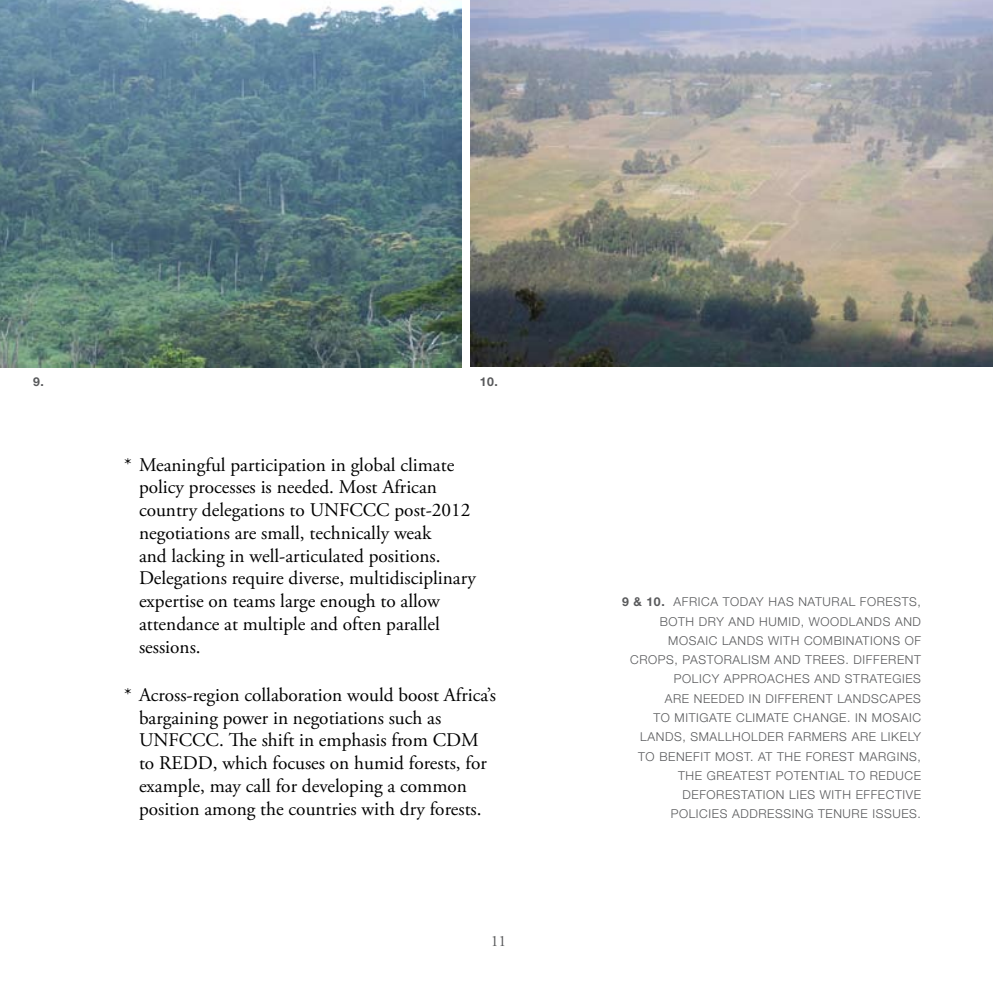
<style>
.page{position:relative;width:993px;height:993px;background:#fff}
.page>*{position:absolute;margin:0;border:0;box-sizing:border-box;transform-origin:0 0}
.t1{font:19.25px/22.8px "Adobe Garamond Pro";color:#000}
.t2{font:15.75px "Adobe Garamond Pro";color:#58595b}
.t3{font:300 12.25px/19.2px "Helvetica Neue LT Std";letter-spacing:.05em;color:#58595b}
.t4{font:700 12.25px "Helvetica Neue LT Std";color:#58595b}
.s1{font-weight:300}
</style>
<div class="page">
<img style="left:0;top:0;width:461px;height:367px">
<img style="left:470px;top:0;width:522px;height:366px">
<p class="t4" style="left:33px;top:374px;width:12px">9.</p>
<p class="t4" style="left:479px;top:374px;width:20px">10.</p>
<p class="t1" style="left:139px;top:453px;width:338px;text-indent:-15px">* Meaningful participation in global climate policy processes is needed. Most African country delegations to UNFCCC post-2012 negotiations are small, technically weak<br>and lacking in well-articulated positions.<br>Delegations require diverse, multidisciplinary expertise on teams large enough to allow attendance at multiple and often parallel sessions.</p>
<p class="t1" style="left:139px;top:683px;width:358px;text-indent:-15px">* Across-region collaboration would boost Africa’s bargaining power in negotiations such as UNFCCC. The shift in emphasis from CDM to REDD, which focuses on humid forests, for example, may call for developing a common position among the countries with dry forests.</p>
<p class="t2" style="left:490px;top:931px;width:17px">11</p>
<p class="t4" style="left:622px;top:594px;width:60px">9 &amp; 10. <span class="s1">AFRIC</span></p>
<p class="t3" style="left:710px;top:592px;width:159px">A TO DAY HAS NATURAL FORES</p>
<p class="t3" style="left:901px;top:592px;width:21px">TS,</p>
<p class="t3" style="left:659px;top:611px;width:117px">BOTH DRY AND HUMI</p>
<p class="t3" style="left:791px;top:611px;width:29px">D, WOO</p>
<p class="t3" style="left:839px;top:611px;width:83px">DLANDS AND</p>
<p class="t3" style="left:668px;top:630px;width:10px">MOS</p>
<p class="t3" style="left:697px;top:630px;width:118px">AIC LANDS WITH COM</p>
<p class="t3" style="left:833px;top:630px;width:80px">BINATIONS OF</p>
<p class="t3" style="left:630px;top:649px;width:10px">CRO</p>
<p class="t3" style="left:657px;top:649px;width:98px">PS, PASTORALISM</p>
<p class="t3" style="left:774px;top:649px;width:47px">AND TREES</p>
<p class="t3" style="left:845px;top:649px;width:17px">. DIFFERE</p>
<p class="t3" style="left:904px;top:649px;width:18px">NT</p>
<p class="t3" style="left:673px;top:669px;width:235px">PO LICY APPROAC HES AND STRATEGIES</p>
<p class="t3" style="left:664px;top:688px;width:118px">ARE NEEDED IN DIFFERE</p>
<p class="t3" style="left:653px;top:688px;width:260px;text-indent:163px">NT LANDSCAPES<br>TO MITIGATE C LIMATE C HANGE. IN MOS</p>
<p class="t3" style="left:900px;top:707px;width:15px">AIC</p>
<p class="t3" style="left:640px;top:726px;width:173px">LANDS, SMALLHO LDER FARMERS</p>
<p class="t3" style="left:851px;top:726px;width:71px">ARE LIKELY</p>
<p class="t3" style="left:638px;top:746px;width:87px">TO BENEFIT MOS</p>
<p class="t3" style="left:743px;top:746px;width:71px">T. AT THE FORES</p>
<p class="t3" style="left:847px;top:746px;width:75px">T MARGINS,</p>
<p class="t3" style="left:678px;top:765px;width:227px">THE GREATEST POTENTIAL TO REDUCE</p>
<p class="t3" style="left:682px;top:784px;width:18px">DEFORES</p>
<p class="t3" style="left:741px;top:784px;width:62px">TATIO N LIES</p>
<p class="t3" style="left:819px;top:784px;width:45px">WITH EFFEC</p>
<p class="t3" style="left:894px;top:784px;width:15px">TIVE</p>
<p class="t3" style="left:670px;top:803px;width:33px">PO LICIES</p>
<p class="t3" style="left:731px;top:803px;width:35px">ADDRESSI</p>
<p class="t3" style="left:794px;top:803px;width:57px">NG TENURE</p>
<p class="t3" style="left:872px;top:803px;width:9px">ISSUES</p>
<p class="t3" style="left:917px;top:803px;width:5px">.</p>
</div>
